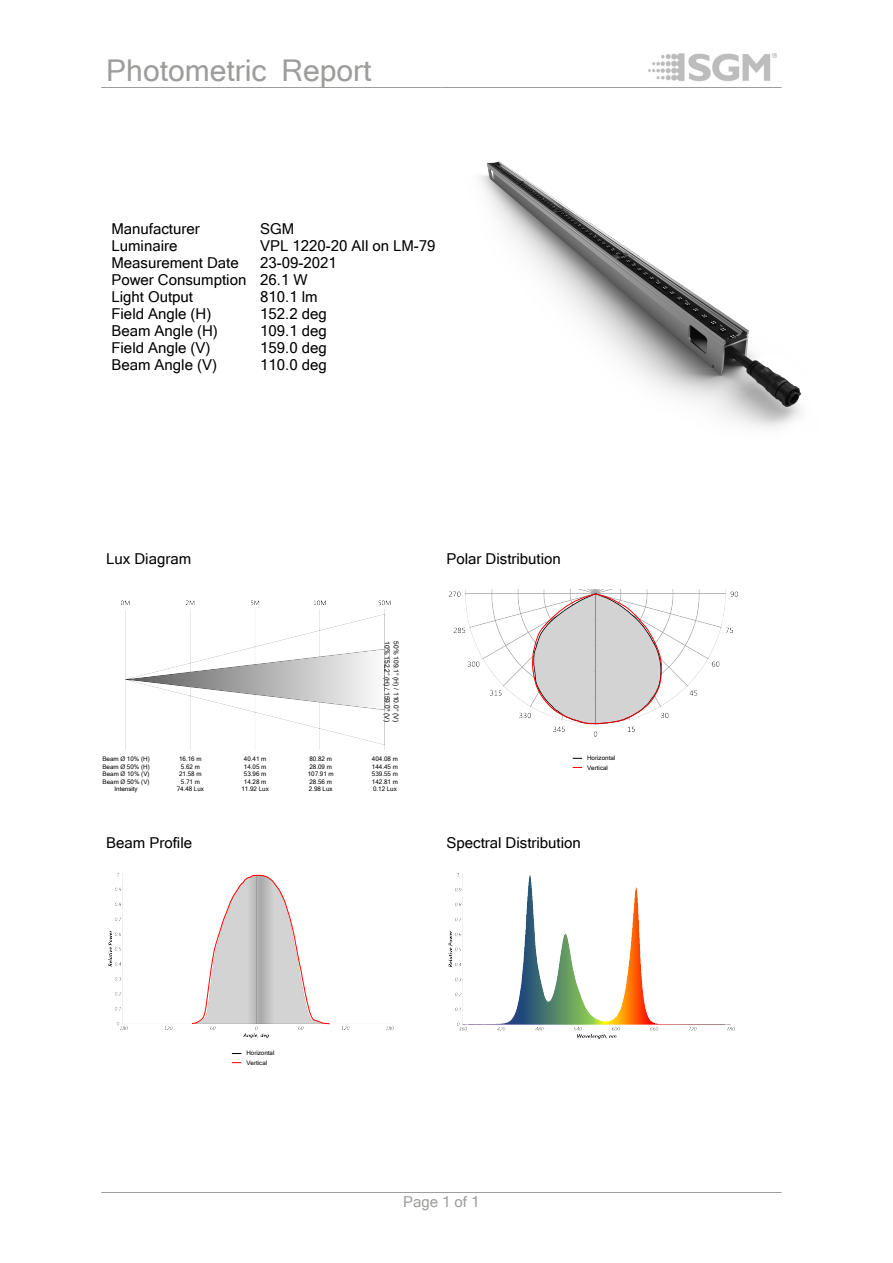
<style>
.page{position:relative;width:893px;height:1263px;background:#fff}
.page>*{position:absolute;margin:0;border:0;box-sizing:border-box;transform-origin:0 0}
.t1{font:30px "Microsoft Sans Serif";color:#9d9d9c}
.t2{font:15px/17px "Microsoft Sans Serif";color:#000}
.t3{font:15px "Microsoft Sans Serif";color:#9d9d9c}
.t4{font:6.6px "Microsoft Sans Serif";color:#000}
.t5{font:6.3px/7.5px "Microsoft Sans Serif";color:#000;text-align:center}
</style>
<div class="page">
<img style="left:121px;top:600px;width:270px;height:150px">
<img style="left:479px;top:161px;width:322px;height:267px">
<hr style="left:101px;top:87px;width:340px;height:1px;background:#9d9d9c">
<img style="left:649px;top:53px;width:127px;height:29px">
<hr style="left:441px;top:87px;width:341px;height:1px;background:#9d9d9c">
<hr style="left:101px;top:1192px;width:681px;height:1px;background:#9d9d9c">
<img style="left:448px;top:873px;width:287px;height:166px">
<img style="left:108px;top:873px;width:286px;height:166px">
<img style="left:448px;top:589px;width:290px;height:179px">
<div style="left:463px;top:867px;width:273px;height:157px;background:#fff"></div>
<img style="left:496px;top:876px;width:163px;height:148px">
<div style="left:390px;top:664px;width:7px;height:34px;background:#fff"></div>
<hr style="left:385px;top:664px;width:4px;height:34px;background:#fff">
<svg style="left:532px;top:594px;width:130px;height:131px"></svg>
<svg style="left:192px;top:875px;width:138px;height:149px"></svg>
<h1 class="t1" style="left:106px;top:51px;width:267px">Photometric Report</h1>
<p class="t2" style="left:111px;top:220px;width:90px">Manufacturer</p>
<p class="t2" style="left:260px;top:220px;width:36px">SGM</p>
<p class="t2" style="left:111px;top:237px;width:68px">Luminaire</p>
<p class="t2" style="left:260px;top:237px;width:177px">VPL 1220-20 All on LM-79</p>
<p class="t2" style="left:111px;top:254px;width:129px">Measurement Date</p>
<p class="t2" style="left:111px;top:254px;width:227px;text-indent:149px">23-09-2021<br>Power Consumption 26.1 W<br>Light Output</p>
<p class="t2" style="left:260px;top:288px;width:59px">810.1 lm</p>
<p class="t2" style="left:111px;top:305px;width:101px">Field Angle (H)</p>
<p class="t2" style="left:260px;top:305px;width:68px">152.2 deg</p>
<p class="t2" style="left:111px;top:322px;width:108px">Beam Angle (H)</p>
<p class="t2" style="left:260px;top:322px;width:68px">109.1 deg</p>
<p class="t2" style="left:111px;top:339px;width:101px">Field Angle (V)</p>
<p class="t2" style="left:260px;top:339px;width:68px">159.0 deg</p>
<p class="t2" style="left:111px;top:356px;width:107px">Beam Angle (V)</p>
<p class="t2" style="left:260px;top:356px;width:68px">110.0 deg</p>
<p class="t2" style="left:106px;top:550px;width:86px">Lux Diagram</p>
<p class="t2" style="left:446px;top:550px;width:116px">Polar Distribution</p>
<p class="t4" style="left:392px;top:641px;width:82px;rotate:90deg">10% 152.2° (H) / 159.0° (V)</p>
<p class="t4" style="left:401px;top:641px;width:82px;rotate:90deg">50% 109.1° (H) / 110.0° (V)</p>
<p class="t5" style="left:102px;top:755px;width:49px">Beam Ø 10% (H)<br>Beam Ø 50% (H)<br>Beam Ø 10% (V)<br>Beam Ø 50% (V)<br>Intensity</p>
<p class="t5" style="left:587px;top:753px;width:30px;line-height:9.3px;text-align:left">Horizontal<br>Vertical</p>
<p class="t5" style="left:177px;top:755px;width:29px">16.16 m<br>5.62 m<br>21.58 m<br>5.71 m<br>74.48 Lux</p>
<p class="t5" style="left:241px;top:755px;width:29px">40.41 m<br>14.05 m<br>53.96 m<br>14.28 m<br>11.92 Lux</p>
<p class="t5" style="left:308px;top:755px;width:27px;text-align:left">80.82 m<br>28.09 m<br>107.91 m<br>28.56 m<br>2.98 Lux</p>
<p class="t5" style="left:372px;top:755px;width:27px;text-align:justify">404.08 m 144.45 m 539.55 m 142.81 m 0.12 Lux</p>
<p class="t2" style="left:106px;top:834px;width:87px">Beam Profile</p>
<p class="t2" style="left:446px;top:834px;width:136px">Spectral Distribution</p>
<p class="t5" style="left:246px;top:1048px;width:30px;line-height:9.3px;text-align:left">Horizontal<br>Vertical</p>
<p class="t3" style="left:403px;top:1191px;width:78px">Page 1 of 1</p>
</div>
